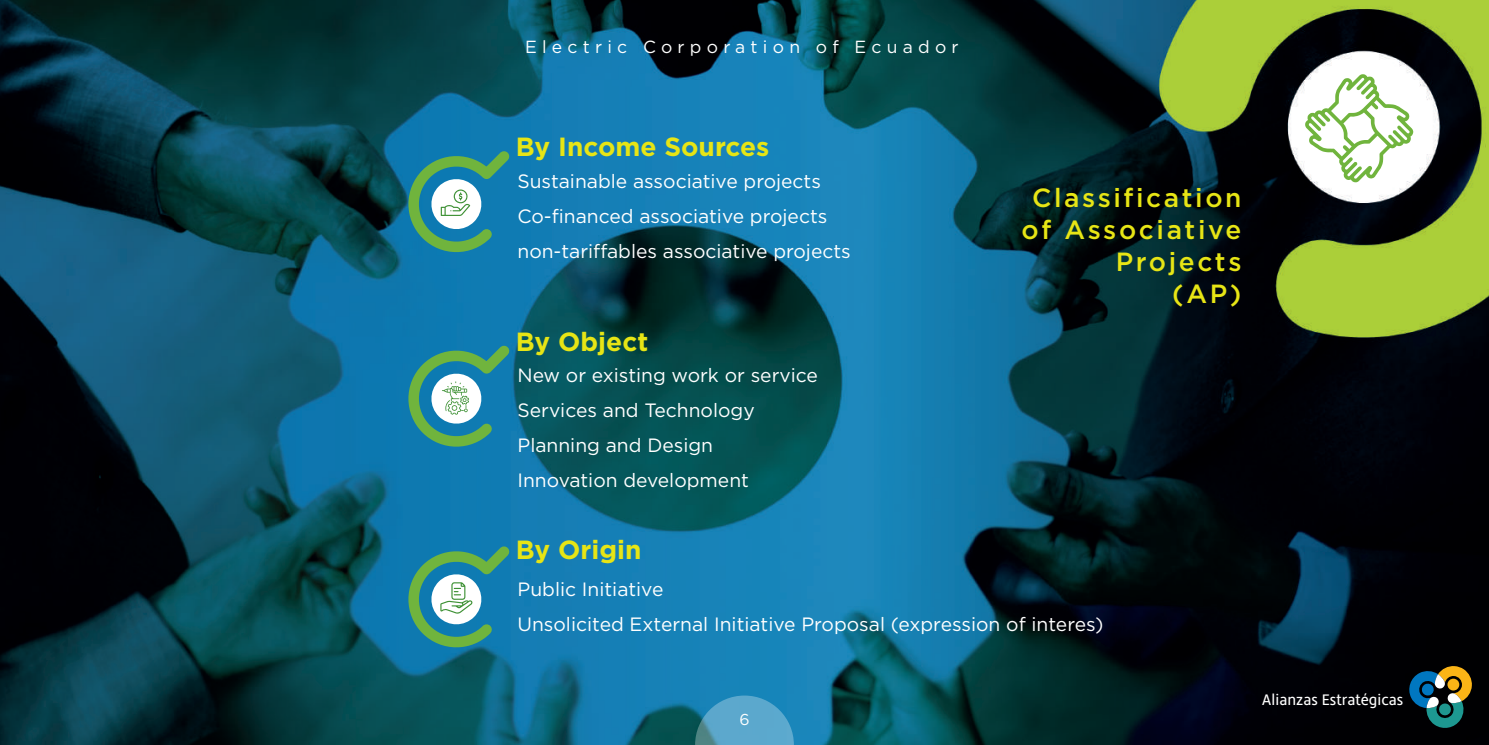
<style>
.page{position:relative;width:1489px;height:745px;background:#fff}
.page>*{position:absolute;margin:0;border:0;box-sizing:border-box;transform-origin:0 0}
.t1{font:500 26.25px/32.2px "Gotham";letter-spacing:.1em;color:#e7e515;text-align:right}
.t2{font:700 26.25px "Gotham";color:#e7e515}
.t3{font:19.25px/35px "Gotham";color:#fff}
.t4{font:17.5px "Gotham";letter-spacing:.3em;color:#fff}
.t5{font:15.75px "Hedley New";color:#fff}
.t6{font:15.75px "Gotham";color:#fff}
</style>
<div class="page">
<img style="left:0;top:0;width:1488px;height:744px">
<svg style="left:695px;top:695px;width:98px;height:49px;background:#4b9cc1"></svg>
<svg style="left:1304px;top:74px;width:109px;height:108px"></svg>
<svg style="left:394px;top:141px;width:125px;height:110px;background:#3e94a2"></svg>
<svg style="left:394px;top:336px;width:125px;height:109px;background:#3f94a3"></svg>
<svg style="left:394px;top:536px;width:125px;height:109px;background:#3f95a5"></svg>
<svg style="left:1406px;top:665px;width:65px;height:65px;background:#3a5347"></svg>
<p class="t4" style="left:525px;top:36px;width:435px">Electric Corporation of Ecuador</p>
<h1 class="t2" style="left:516px;top:130px;width:255px">By Income Sources</h1>
<p class="t3" style="left:517px;top:163px;width:335px">Sustainable associative projects<br>Co-financed associative projects non-tariffables associative projects</p>
<h1 class="t2" style="left:516px;top:324px;width:134px">By Object</h1>
<p class="t3" style="left:517px;top:357px;width:302px">New or existing work or service<br>Services and Technology<br>Planning and Design<br>Innovation development</p>
<h1 class="t2" style="left:516px;top:532px;width:127px">By Origin</h1>
<h1 class="t1" style="left:1021px;top:181px;width:221px">Classification of Associative<br>Projects<br>(AP)</h1>
<p class="t3" style="left:517px;top:571px;width:587px">Public Initiative<br>Unsolicited External Initiative Proposal (expression of interes)</p>
<p class="t6" style="left:739px;top:709px;width:12px">6</p>
<p class="t5" style="left:1261px;top:690px;width:143px">Alianzas Estratégicas</p>
</div>
